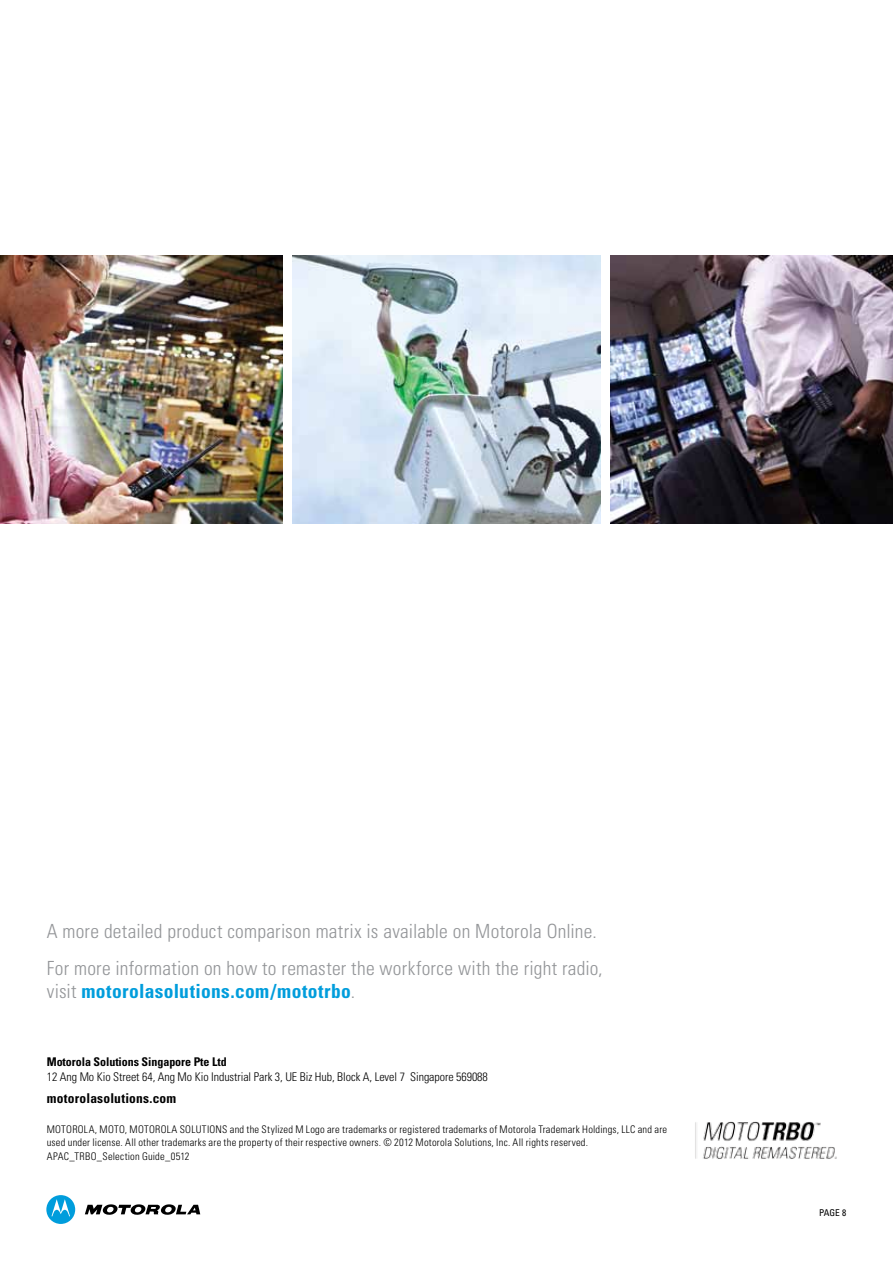
<style>
.page{position:relative;width:893px;height:1263px;background:#fff}
.page>*{position:absolute;margin:0;border:0;box-sizing:border-box;transform-origin:0 0}
.t1{font:300 condensed 19.5px/36.8px "Univers";letter-spacing:.015em;color:#939598}
.t2{font:700 condensed 19.5px "Univers";letter-spacing:.02em;color:#009ddc}
.t3{font:700 condensed 13.5px "Univers";letter-spacing:.015em;color:#000}
.t4{font:300 condensed 12px "Univers";letter-spacing:-.005em;color:#000}
.t5{font:700 condensed 12px "Univers";letter-spacing:-.005em;color:#000}
.t6{font:300 condensed 10.5px/13.5px "Univers LT Std";letter-spacing:.025em;color:#000}
.t7{font:condensed 9.3px "Univers";color:#000}
.s1{font-weight:300;color:#939598}
</style>
<div class="page">
<img style="left:611px;top:255px;width:282px;height:268px">
<img style="left:293px;top:255px;width:307px;height:268px">
<img style="left:0;top:255px;width:282px;height:268px">
<svg style="left:46px;top:1195px;width:29px;height:29px"></svg>
<svg style="left:85px;top:1204px;width:115px;height:11px"></svg>
<img style="left:695px;top:1121px;width:142px;height:38px">
<h1 class="t1" style="left:47px;top:913px;width:557px">A more detailed product comparison matrix is available on Motorola Online.<br>For more information on how to remaster the workforce with the right radio,</h1>
<h1 class="t2" style="left:47px;top:979px;width:310px"><span class="s1">visit</span> motorolasolutions.com/mototrbo<span class="s1">.</span></h1>
<p class="t5" style="left:47px;top:1054px;width:181px">Motorola Solutions Singapore Pte Ltd</p>
<p class="t4" style="left:47px;top:1069px;width:443px">12 Ang Mo Kio Street 64, Ang Mo Kio Industrial Park 3, UE Biz Hub, Block A, Level 7 Singapore 569088</p>
<p class="t3" style="left:47px;top:1089px;width:131px">motorolasolutions.com</p>
<p class="t6" style="left:47px;top:1122px;width:622px">MOTOROLA, MOTO, MOTOROLA SOLUTIONS and the Stylized M Logo are trademarks or registered trademarks of Motorola Trademark Holdings, LLC and are used under license. All other trademarks are the property of their respective owners. © 2012 Motorola Solutions, Inc. All rights reserved.<br>APAC_TRBO_Selection Guide_0512</p>
<p class="t7" style="left:819px;top:1207px;width:29px">PAGE 8</p>
</div>
